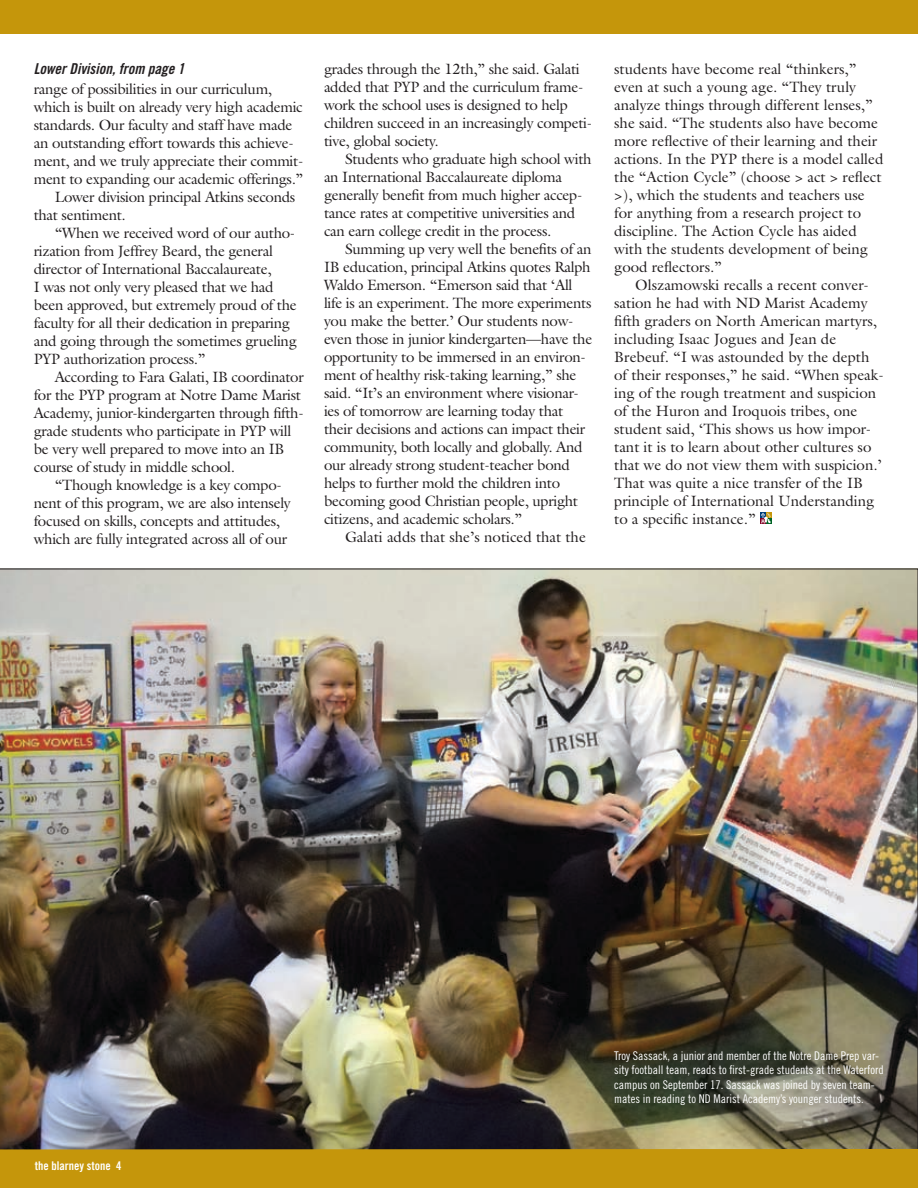
<style>
.page{position:relative;width:918px;height:1188px;background:#fff}
.page>*{position:absolute;margin:0;border:0;box-sizing:border-box;transform-origin:0 0}
.t1{font:15px/18px "Galliard";letter-spacing:-.02em;color:#231f20}
.t2{font:15px/18px "Galliard";color:#231f20}
.t3{font:15px "Trade Gothic Bold Cond Twenty Obl";color:#231f20}
.t4{font:12px/14.4px "Trade Gothic Cond Eighteen";color:#fff}
.t5{font:12px "Trade Gothic Bold Cond Twenty";color:#fff}
</style>
<div class="page">
<div style="left:0;top:0;width:918px;height:34px;background:#c5960b"></div>
<img style="left:0;top:569px;width:918px;height:580px">
<div style="left:0;top:1149px;width:918px;height:39px;background:#c5960b"></div>
<svg style="left:760px;top:512px;width:12px;height:12px"></svg>
<p class="t3" style="left:34px;top:59px;width:152px">Lower Division, from page 1</p>
<p class="t1" style="left:34px;top:80px;width:240px">range of possibilities in our curriculum,</p>
<p class="t1" style="left:34px;top:98px;width:271px">which is built on already very high academic</p>
<p class="t1" style="left:34px;top:116px;width:260px">standards. Our faculty and staff have made</p>
<p class="t1" style="left:34px;top:134px;width:262px">an outstanding effort towards this achieve-</p>
<p class="t1" style="left:34px;top:152px;width:271px">ment, and we truly appreciate their commit-</p>
<p class="t1" style="left:34px;top:170px;width:271px">ment to expanding our academic offerings.”</p>
<p class="t1" style="left:55px;top:188px;width:242px">Lower division principal Atkins seconds</p>
<p class="t1" style="left:34px;top:206px;width:94px">that sentiment.</p>
<p class="t1" style="left:55px;top:224px;width:242px">“When we received word of our autho-</p>
<p class="t1" style="left:34px;top:242px;width:241px">rization from Jeffrey Beard, the general</p>
<p class="t1" style="left:34px;top:260px;width:239px">director of International Baccalaureate,</p>
<p class="t1" style="left:34px;top:278px;width:241px">I was not only very pleased that we had</p>
<p class="t1" style="left:34px;top:296px;width:264px">been approved, but extremely proud of the</p>
<p class="t1" style="left:34px;top:314px;width:258px">faculty for all their dedication in preparing</p>
<p class="t1" style="left:34px;top:332px;width:265px">and going through the sometimes grueling</p>
<p class="t1" style="left:34px;top:350px;width:173px">PYP authorization process.”</p>
<p class="t1" style="left:55px;top:368px;width:251px">According to Fara Galati, IB coordinator</p>
<p class="t1" style="left:34px;top:386px;width:269px">for the PYP program at Notre Dame Marist</p>
<p class="t1" style="left:34px;top:404px;width:271px">Academy, junior-kindergarten through fifth-</p>
<p class="t1" style="left:34px;top:422px;width:259px">grade students who participate in PYP will</p>
<p class="t1" style="left:34px;top:440px;width:252px">be very well prepared to move into an IB</p>
<p class="t1" style="left:34px;top:458px;width:203px">course of study in middle school.</p>
<p class="t1" style="left:55px;top:476px;width:229px">“Though knowledge is a key compo-</p>
<p class="t1" style="left:34px;top:494px;width:259px">nent of this program, we are also intensely</p>
<p class="t1" style="left:34px;top:512px;width:248px">focused on skills, concepts and attitudes,</p>
<p class="t1" style="left:34px;top:530px;width:255px">which are fully integrated across all of our</p>
<p class="t1" style="left:324px;top:60px;width:270px">grades through the 12th,” she said. Galati added that PYP and the curriculum frame&shy;work the school uses is designed to help children succeed in an increasingly competi&shy;tive, global society.</p>
<p class="t1" style="left:324px;top:150px;width:269px;text-indent:21px">Students who graduate high school with an International Baccalaureate diploma generally benefit from much higher accep&shy;tance rates at competitive universities and can earn college credit in the process.</p>
<p class="t1" style="left:324px;top:240px;width:270px;text-indent:21px">Summing up very well the benefits of an IB education, principal Atkins quotes Ralph Waldo Emerson. “Emerson said that ‘All life is an experiment. The more experiments you make the better.’ Our students now— even those in junior kindergarten—have the opportunity to be immersed in an environ&shy;ment of healthy risk-taking learning,” she said. “It’s an environment where visionar&shy;ies of tomorrow are learning today that their decisions and actions can impact their community, both locally and globally. And our already strong student-teacher bond helps to further mold the children into becoming good Christian people, upright citizens, and academic scholars.”</p>
<p class="t2" style="left:345px;top:528px;width:242px">Galati adds that she’s noticed that the</p>
<p class="t2" style="left:614px;top:60px;width:271px">students have become real “thinkers,” even at such a young age. “They truly analyze things through different lenses,” she said. “The students also have become more reflective of their learning and their actions. In the PYP there is a model called the “Action Cycle” (choose &gt; act &gt; reflect &gt;), which the students and teachers use for anything from a research project to discipline. The Action Cycle has aided with the students development of being good reflectors.”</p>
<p class="t2" style="left:614px;top:276px;width:271px;text-indent:21px">Olszamowski recalls a recent conver&shy;sation he had with ND Marist Academy fifth graders on North American martyrs, including Isaac Jogues and Jean de Brebeuf. “I was astounded by the depth of their responses,” he said. “When speak&shy;ing of the rough treatment and suspicion of the Huron and Iroquois tribes, one student said, ‘This shows us how impor&shy;tant it is to learn about other cultures so that we do not view them with suspicion.’ That was quite a nice transfer of the IB principle of International Understanding to a specific instance.”</p>
<p class="t5" style="left:35px;top:1159px;width:88px">the blarney stone 4</p>
<p class="t4" style="left:614px;top:1048px;width:271px">Troy Sassack, a junior and member of the Notre Dame Prep var&shy;sity football team, reads to first-grade students at the Waterford campus on September 17. Sassack was joined by seven team&shy;mates in reading to ND Marist Academy’s younger students.</p>
</div>
